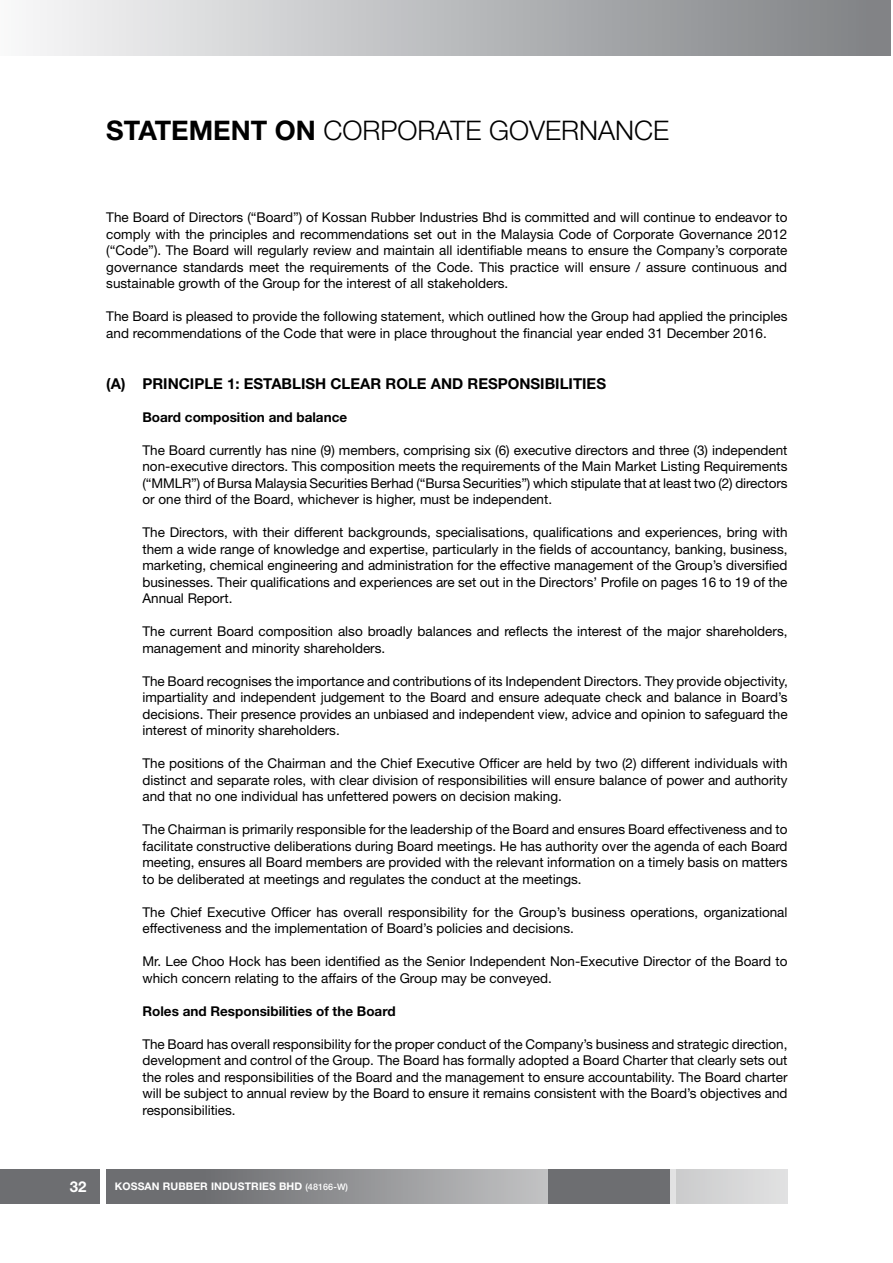
<style>
.page{position:relative;width:893px;height:1263px;background:#fff}
.page>*{position:absolute;margin:0;border:0;box-sizing:border-box;transform-origin:0 0}
.t1{font:700 27px "Helvetica Neue LT Std";letter-spacing:-.035em;color:#000}
.t2{font:300 27px "Helvetica Neue LT Std";color:#000}
.t3{font:700 15px "Helvetica Neue LT Std";color:#000}
.t4{font:700 15px "Helvetica Neue LT Std";color:#fff}
.t5{font:13.5px/16.5px "Helvetica Neue LT Std";color:#000;text-align:justify}
.t6{font:700 13.5px "Helvetica Neue LT Std";color:#000}
.t7{font:700 10.5px "Helvetica Neue LT Std";letter-spacing:.01em;color:#fff}
.t8{font:500 9px "Helvetica Neue LT Std";letter-spacing:.01em;color:#fff}
.s1{font-weight:300}
.s2{font-weight:700;font-size:10.5px}
</style>
<div class="page">
<svg style="left:106px;top:1169px;width:570px;height:34px;background:#8f9092"></svg>
<div style="left:676px;top:1169px;width:111px;height:34px;background:#d6d6d7"></div>
<div style="left:0;top:1169px;width:100px;height:34px;background:#6d6e71"></div>
<div style="left:549px;top:1169px;width:121px;height:34px;background:#6d6e71"></div>
<div style="left:0;top:0;width:891px;height:55px;background:linear-gradient(to right,#f8f9fa,#7d8083)"></div>
<h1 class="t1" style="left:106px;top:113px;width:309px">STATEMENT ON <span class="s1">CORPORATE</span></h1>
<h1 class="t2" style="left:489px;top:113px;width:75px">GOVERNAN</h1>
<h1 class="t2" style="left:634px;top:113px;width:34px">CE</h1>
<p class="t5" style="left:106px;top:209px;width:683px">The Board of Directors (“Board”) of Kossan Rubber Industries Bhd is committed and will continue to endeavor to comply with the principles and recommendations set out in the Malaysia Code of Corporate Governance 2012 (“Code”). The Board will regularly review and maintain all identifiable means to ensure the Company’s corporate governance standards meet the requirements of the Code. This practice will ensure / assure continuous and sustainable growth of the Group for the interest of all stakeholders.</p>
<p class="t5" style="left:106px;top:308px;width:683px">The Board is pleased to provide the following statement, which outlined how the Group had applied the principles and recommendations of the Code that were in place throughout the financial year ended 31 December 2016.</p>
<p class="t3" style="left:106px;top:374px;width:56px">(A) PRINCI</p>
<p class="t3" style="left:194px;top:374px;width:148px">PLE 1: ESTABLISH CLEAR</p>
<p class="t3" style="left:386px;top:374px;width:11px">ROLE</p>
<p class="t3" style="left:431px;top:374px;width:48px">AN D RES</p>
<p class="t3" style="left:498px;top:374px;width:20px">PONSI</p>
<p class="t3" style="left:545px;top:374px;width:46px">BILITIES</p>
<p class="t6" style="left:142px;top:409px;width:206px">Board composition and balance</p>
<p class="t5" style="left:106px;top:442px;width:23px">T</p>
<p class="t5" style="left:142px;top:442px;width:647px;text-indent:8px">he Board currently has nine (9) members, comprising six (6) executive directors and three (3) independent non-executive directors. This composition meets the requirements of the Main Market Listing Requirements (“MMLR”) of Bursa Malaysia Securities Berhad (“Bursa Securities”) which stipulate that at least two (2) directors or one third of the Board, whichever is higher, must be independent.</p>
<p class="t5" style="left:106px;top:524px;width:23px">T</p>
<p class="t5" style="left:142px;top:524px;width:647px;text-indent:8px">he Directors, with their different backgrounds, specialisations, qualifications and experiences, bring with them a wide range of knowledge and expertise, particularly in the fields of accountancy, banking, business, marketing, chemical engineering and administration for the effective management of the Group’s diversified businesses. Their qualifications and experiences are set out in the Directors’ Profile on pages 16 to 19 of the Annual Report.</p>
<p class="t5" style="left:106px;top:623px;width:23px">T</p>
<p class="t5" style="left:142px;top:623px;width:647px;text-indent:8px">he current Board composition also broadly balances and reflects the interest of the major shareholders, management and minority shareholders.</p>
<p class="t5" style="left:106px;top:672px;width:23px">T</p>
<p class="t5" style="left:142px;top:672px;width:647px;text-indent:8px">he Board recognises the importance and contributions of its Independent Directors. They provide objectivity, impartiality and independent judgement to the Board and ensure adequate check and balance in Board’s decisions. Their presence provides an unbiased and independent view, advice and opinion to safeguard the interest of minority shareholders.</p>
<p class="t5" style="left:106px;top:755px;width:23px">T</p>
<p class="t5" style="left:142px;top:755px;width:647px;text-indent:8px">he positions of the Chairman and the Chief Executive Officer are held by two (2) different individuals with distinct and separate roles, with clear division of responsibilities will ensure balance of power and authority and that no one individual has unfettered powers on decision making.</p>
<p class="t5" style="left:106px;top:821px;width:23px">T</p>
<p class="t5" style="left:142px;top:821px;width:647px;text-indent:8px">he Chairman is primarily responsible for the leadership of the Board and ensures Board effectiveness and to facilitate constructive deliberations during Board meetings. He has authority over the agenda of each Board meeting, ensures all Board members are provided with the relevant information on a timely basis on matters to be deliberated at meetings and regulates the conduct at the meetings.</p>
<p class="t5" style="left:106px;top:903px;width:23px">T</p>
<p class="t5" style="left:142px;top:903px;width:647px;text-indent:8px">he Chief Executive Officer has overall responsibility for the Group’s business operations, organizational effectiveness and the implementation of Board’s policies and decisions.</p>
<p class="t5" style="left:142px;top:953px;width:646px">Mr. Lee Choo Hock has been identified as the Senior Independent Non-Executive Director of the Board to which concern relating to the affairs of the Group may be conveyed.</p>
<p class="t6" style="left:106px;top:1002px;width:24px">R</p>
<p class="t6" style="left:152px;top:1002px;width:245px">oles and Responsibilities of the Board</p>
<p class="t5" style="left:106px;top:1035px;width:23px">T</p>
<p class="t5" style="left:142px;top:1035px;width:647px;text-indent:8px">he Board has overall responsibility for the proper conduct of the Company’s business and strategic direction, development and control of the Group. The Board has formally adopted a Board Charter that clearly sets out the roles and responsibilities of the Board and the management to ensure accountability. The Board charter will be subject to annual review by the Board to ensure it remains consistent with the Board’s objectives and responsibilities.</p>
<p class="t4" style="left:70px;top:1177px;width:18px">32</p>
<p class="t7" style="left:115px;top:1180px;width:16px">KOSSAN</p>
<p class="t7" style="left:163px;top:1180px;width:96px">RUBBER IN DUSTRIES</p>
<p class="t8" style="left:279px;top:1182px;width:71px"><span class="s2">BHD</span> (48166-W)</p>
</div>
